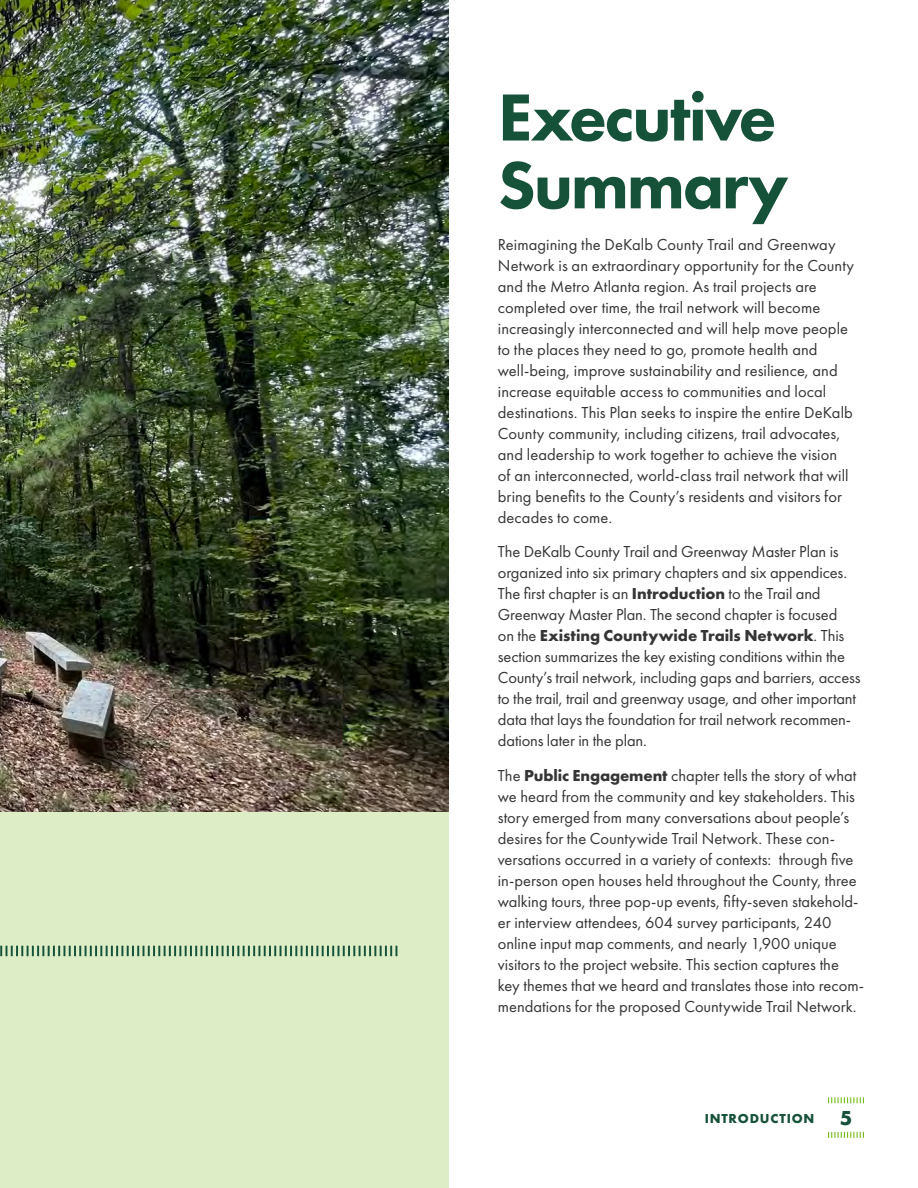
<style>
.page{position:relative;width:918px;height:1188px;background:#fff}
.page>*{position:absolute;margin:0;border:0;box-sizing:border-box;transform-origin:0 0}
.t1{font:800 69px/67.8px "Futura PT";letter-spacing:-.03em;color:#165139}
.t2{font:700 21px "Futura PT";color:#165139}
.t3{font:16.5px/21px "Futura PT";color:#363536}
.t4{font:700 13.5px "Futura PT";color:#165139}
.s1{font-weight:700}
</style>
<div class="page">
<div style="left:0;top:0;width:449px;height:1188px;background:#ddeec7"></div>
<svg style="left:0;top:945px;width:398px;height:12px"></svg>
<img style="left:0;top:0;width:449px;height:811px">
<svg style="left:828px;top:1132px;width:36px;height:6px"></svg>
<svg style="left:828px;top:1097px;width:36px;height:6px"></svg>
<h1 class="t1" style="left:498px;top:83px;width:292px">Executive<br>Summary</h1>
<p class="t3" style="left:498px;top:233px;width:358px">Reimagining the DeKalb County Trail and Greenway Network is an extraordinary opportunity for the County and the Metro Atlanta region. As trail projects are completed over time, the trail network will become increasingly interconnected and will help move people to the places they need to go, promote health and well-being, improve sustainability and resilience, and increase equitable access to communities and local destinations. This Plan seeks to inspire the entire DeKalb County community, including citizens, trail advocates, and leadership to work together to achieve the vision<br>of an interconnected, world-class trail network that will bring benefits to the County’s residents and visitors for decades to come.</p>
<p class="t3" style="left:498px;top:541px;width:364px">The DeKalb County Trail and Greenway Master Plan is organized into six primary chapters and six appendices.<br>The first chapter is an <span class="s1">Introduction</span> to the Trail and Greenway Master Plan. The second chapter is focused<br>on the <span class="s1">Existing Countywide Trails Network</span>. This section summarizes the key existing conditions within the County’s trail network, including gaps and barriers, access to the trail, trail and greenway usage, and other important data that lays the foundation for trail network recommen&shy;dations later in the plan.</p>
<p class="t3" style="left:498px;top:765px;width:368px">The <span class="s1">Public Engagement</span> chapter tells the story of what we heard from the community and key stakeholders. This story emerged from many conversations about people’s desires for the Countywide Trail Network. These con&shy;versations occurred in a variety of contexts: through five in-person open houses held throughout the County, three walking tours, three pop-up events, fifty-seven stakehold&shy;er interview attendees, 604 survey participants, 240 online input map comments, and nearly 1,900 unique visitors to the project website. This section captures the key themes that we heard and translates those into recom&shy;mendations for the proposed Countywide Trail Network.</p>
<p class="t4" style="left:705px;top:1110px;width:44px">Introduction</p>
<p class="t2" style="left:840px;top:1104px;width:14px">5</p>
</div>
